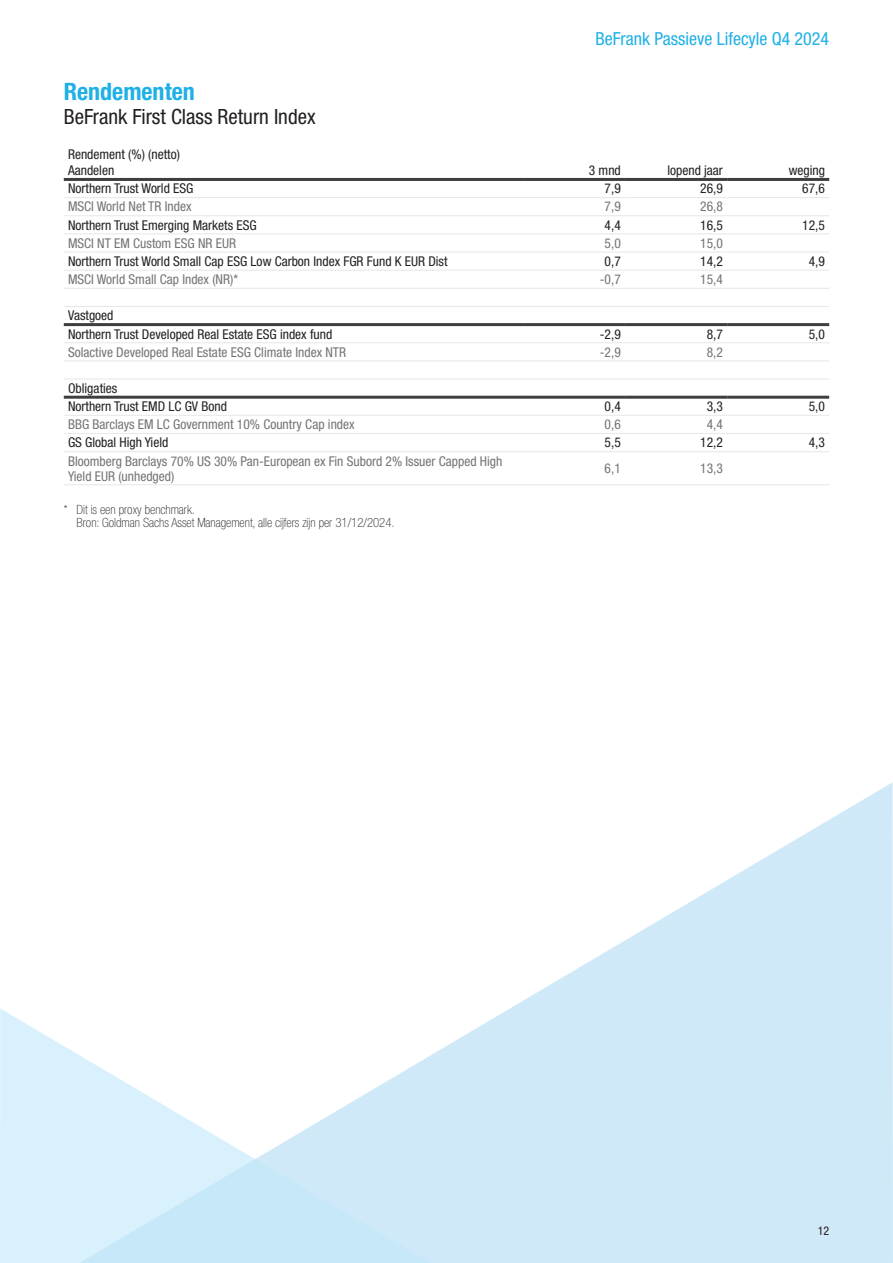
<style>
.page{position:relative;width:893px;height:1263px;background:#fff}
.page>*{position:absolute;margin:0;border:0;box-sizing:border-box;transform-origin:0 0}
.Tabeltekst_titel_16{font:700 condensed 24px "Helvetica Neue LT Std";color:#1fb0e6}
.Tabeltekst_ondertite{font:condensed 21px "Helvetica Neue LT Std";color:#231f20}
.t1{font:condensed 18px "Helvetica Neue LT Std";color:#1fb0e6}
.Tabeltekst_9_10_zwar{font:condensed 13.5px "Helvetica Neue LT Std";color:#231f20}
.Tabeltekst_9_10_zwar-2{font:condensed 13.5px/15px "Helvetica Neue LT Std";color:#737475}
.Bronvermelding_8_5_9{font:100 condensed 12.75px "Helvetica Neue LT Std";color:#231f20}
.t2{font:condensed 12px "Helvetica Neue LT Std";color:#231f20}
</style>
<div class="page">
<svg style="left:446px;top:782px;width:447px;height:481px;fill:#d0e9f8"></svg>
<svg style="left:1px;top:1009px;width:445px;height:254px"></svg>
<hr style="left:64px;top:197px;width:459px;height:1px;background:#e9e9e9">
<hr style="left:523px;top:197px;width:102px;height:1px;background:#e9e9e9">
<hr style="left:625px;top:197px;width:102px;height:1px;background:#e9e9e9">
<hr style="left:727px;top:197px;width:102px;height:1px;background:#e9e9e9">
<hr style="left:64px;top:215px;width:459px;height:1px;background:#e9e9e9">
<hr style="left:523px;top:215px;width:102px;height:1px;background:#e9e9e9">
<hr style="left:625px;top:215px;width:102px;height:1px;background:#e9e9e9">
<hr style="left:727px;top:215px;width:102px;height:1px;background:#e9e9e9">
<hr style="left:64px;top:415px;width:459px;height:1px;background:#e9e9e9">
<hr style="left:523px;top:415px;width:102px;height:1px;background:#e9e9e9">
<hr style="left:625px;top:415px;width:102px;height:1px;background:#e9e9e9">
<hr style="left:727px;top:415px;width:102px;height:1px;background:#e9e9e9">
<hr style="left:64px;top:178px;width:459px;height:3px;background:#3e3e3f">
<hr style="left:523px;top:178px;width:102px;height:3px;background:#3e3e3f">
<hr style="left:625px;top:178px;width:102px;height:3px;background:#3e3e3f">
<hr style="left:727px;top:178px;width:102px;height:3px;background:#3e3e3f">
<hr style="left:64px;top:396px;width:459px;height:3px;background:#3e3e3f">
<hr style="left:523px;top:396px;width:102px;height:3px;background:#3e3e3f">
<hr style="left:625px;top:396px;width:102px;height:3px;background:#3e3e3f">
<hr style="left:727px;top:396px;width:102px;height:3px;background:#3e3e3f">
<hr style="left:64px;top:306px;width:459px;height:1px;background:#e9e9e9">
<hr style="left:523px;top:306px;width:102px;height:1px;background:#e9e9e9">
<hr style="left:625px;top:306px;width:102px;height:1px;background:#e9e9e9">
<hr style="left:727px;top:306px;width:102px;height:1px;background:#e9e9e9">
<hr style="left:64px;top:323px;width:459px;height:3px;background:#3e3e3f">
<hr style="left:523px;top:323px;width:102px;height:3px;background:#3e3e3f">
<hr style="left:625px;top:323px;width:102px;height:3px;background:#3e3e3f">
<hr style="left:727px;top:323px;width:102px;height:3px;background:#3e3e3f">
<hr style="left:64px;top:378px;width:459px;height:2px;background:#e9e9e9">
<hr style="left:523px;top:378px;width:102px;height:2px;background:#e9e9e9">
<hr style="left:625px;top:378px;width:102px;height:2px;background:#e9e9e9">
<hr style="left:727px;top:378px;width:102px;height:2px;background:#e9e9e9">
<hr style="left:64px;top:233px;width:459px;height:1px;background:#e9e9e9">
<hr style="left:523px;top:233px;width:102px;height:1px;background:#e9e9e9">
<hr style="left:625px;top:233px;width:102px;height:1px;background:#e9e9e9">
<hr style="left:727px;top:233px;width:102px;height:1px;background:#e9e9e9">
<hr style="left:64px;top:251px;width:459px;height:2px;background:#e9e9e9">
<hr style="left:523px;top:251px;width:102px;height:2px;background:#e9e9e9">
<hr style="left:625px;top:251px;width:102px;height:2px;background:#e9e9e9">
<hr style="left:727px;top:251px;width:102px;height:2px;background:#e9e9e9">
<hr style="left:64px;top:270px;width:459px;height:1px;background:#e9e9e9">
<hr style="left:523px;top:270px;width:102px;height:1px;background:#e9e9e9">
<hr style="left:625px;top:270px;width:102px;height:1px;background:#e9e9e9">
<hr style="left:727px;top:270px;width:102px;height:1px;background:#e9e9e9">
<hr style="left:64px;top:288px;width:459px;height:1px;background:#e9e9e9">
<hr style="left:523px;top:288px;width:102px;height:1px;background:#e9e9e9">
<hr style="left:625px;top:288px;width:102px;height:1px;background:#e9e9e9">
<hr style="left:727px;top:288px;width:102px;height:1px;background:#e9e9e9">
<hr style="left:64px;top:342px;width:459px;height:1px;background:#e9e9e9">
<hr style="left:523px;top:342px;width:102px;height:1px;background:#e9e9e9">
<hr style="left:625px;top:342px;width:102px;height:1px;background:#e9e9e9">
<hr style="left:727px;top:342px;width:102px;height:1px;background:#e9e9e9">
<hr style="left:64px;top:360px;width:459px;height:1px;background:#e9e9e9">
<hr style="left:523px;top:360px;width:102px;height:1px;background:#e9e9e9">
<hr style="left:625px;top:360px;width:102px;height:1px;background:#e9e9e9">
<hr style="left:727px;top:360px;width:102px;height:1px;background:#e9e9e9">
<hr style="left:64px;top:433px;width:459px;height:1px;background:#e9e9e9">
<hr style="left:523px;top:433px;width:102px;height:1px;background:#e9e9e9">
<hr style="left:625px;top:433px;width:102px;height:1px;background:#e9e9e9">
<hr style="left:727px;top:433px;width:102px;height:1px;background:#e9e9e9">
<hr style="left:64px;top:451px;width:459px;height:1px;background:#e9e9e9">
<hr style="left:523px;top:451px;width:102px;height:1px;background:#e9e9e9">
<hr style="left:625px;top:451px;width:102px;height:1px;background:#e9e9e9">
<hr style="left:727px;top:451px;width:102px;height:1px;background:#e9e9e9">
<hr style="left:64px;top:484px;width:459px;height:1px;background:#e9e9e9">
<hr style="left:523px;top:484px;width:102px;height:1px;background:#e9e9e9">
<hr style="left:625px;top:484px;width:102px;height:1px;background:#e9e9e9">
<hr style="left:727px;top:484px;width:102px;height:1px;background:#e9e9e9">
<svg style="left:0;top:1008px;width:1px;height:255px"></svg>
<p class="Tabeltekst_titel_16" style="left:64px;top:77px;width:133px">Rendementen</p>
<p class="Tabeltekst_ondertite" style="left:64px;top:104px;width:253px">BeFrank First Class Return Index</p>
<h3 class="t1" style="left:595px;top:28px;width:235px">BeFrank Passieve Lifecyle Q4 2024</h3>
<p class="Tabeltekst_9_10_zwar" style="left:68px;top:146px;width:113px">Rendement (%) (netto)</p>
<p class="Tabeltekst_9_10_zwar" style="left:68px;top:163px;width:48px">Aandelen</p>
<p class="Tabeltekst_9_10_zwar" style="left:589px;top:163px;width:33px">3 mnd</p>
<p class="Tabeltekst_9_10_zwar" style="left:667px;top:163px;width:57px">lopend jaar</p>
<p class="Tabeltekst_9_10_zwar" style="left:789px;top:163px;width:38px">weging</p>
<p class="Tabeltekst_9_10_zwar" style="left:68px;top:181px;width:127px">Northern Trust World ESG</p>
<p class="Tabeltekst_9_10_zwar" style="left:605px;top:181px;width:18px">7,9</p>
<p class="Tabeltekst_9_10_zwar" style="left:700px;top:181px;width:24px">26,9</p>
<p class="Tabeltekst_9_10_zwar" style="left:802px;top:181px;width:24px">67,6</p>
<p class="Tabeltekst_9_10_zwar-2" style="left:68px;top:199px;width:125px">MSCI World Net TR Index</p>
<p class="Tabeltekst_9_10_zwar-2" style="left:605px;top:199px;width:18px">7,9</p>
<p class="Tabeltekst_9_10_zwar-2" style="left:700px;top:199px;width:24px">26,8</p>
<p class="Tabeltekst_9_10_zwar" style="left:68px;top:217px;width:190px">Northern Trust Emerging Markets ESG</p>
<p class="Tabeltekst_9_10_zwar" style="left:605px;top:217px;width:18px">4,4</p>
<p class="Tabeltekst_9_10_zwar" style="left:700px;top:217px;width:24px">16,5</p>
<p class="Tabeltekst_9_10_zwar" style="left:802px;top:217px;width:24px">12,5</p>
<p class="Tabeltekst_9_10_zwar-2" style="left:68px;top:235px;width:169px">MSCI NT EM Custom ESG NR EUR</p>
<p class="Tabeltekst_9_10_zwar-2" style="left:605px;top:235px;width:18px">5,0</p>
<p class="Tabeltekst_9_10_zwar-2" style="left:700px;top:235px;width:24px">15,0</p>
<p class="Tabeltekst_9_10_zwar" style="left:68px;top:253px;width:381px">Northern Trust World Small Cap ESG Low Carbon Index FGR Fund K EUR Dist</p>
<p class="Tabeltekst_9_10_zwar" style="left:605px;top:253px;width:18px">0,7</p>
<p class="Tabeltekst_9_10_zwar" style="left:700px;top:253px;width:24px">14,2</p>
<p class="Tabeltekst_9_10_zwar" style="left:809px;top:253px;width:18px">4,9</p>
<p class="Tabeltekst_9_10_zwar-2" style="left:68px;top:272px;width:172px">MSCI World Small Cap Index (NR)*</p>
<p class="Tabeltekst_9_10_zwar-2" style="left:600px;top:272px;width:22px">-0,7</p>
<p class="Tabeltekst_9_10_zwar-2" style="left:700px;top:272px;width:24px">15,4</p>
<p class="Tabeltekst_9_10_zwar" style="left:68px;top:308px;width:47px">Vastgoed</p>
<p class="Tabeltekst_9_10_zwar" style="left:68px;top:326px;width:266px">Northern Trust Developed Real Estate ESG index fund</p>
<p class="Tabeltekst_9_10_zwar" style="left:600px;top:326px;width:22px">-2,9</p>
<p class="Tabeltekst_9_10_zwar" style="left:707px;top:326px;width:18px">8,7</p>
<p class="Tabeltekst_9_10_zwar" style="left:809px;top:326px;width:18px">5,0</p>
<p class="Tabeltekst_9_10_zwar-2" style="left:68px;top:344px;width:280px">Solactive Developed Real Estate ESG Climate Index NTR</p>
<p class="Tabeltekst_9_10_zwar-2" style="left:600px;top:344px;width:22px">-2,9</p>
<p class="Tabeltekst_9_10_zwar-2" style="left:707px;top:344px;width:18px">8,2</p>
<p class="Tabeltekst_9_10_zwar" style="left:68px;top:380px;width:51px">Obligaties</p>
<p class="Tabeltekst_9_10_zwar" style="left:68px;top:398px;width:160px">Northern Trust EMD LC GV Bond</p>
<p class="Tabeltekst_9_10_zwar" style="left:605px;top:398px;width:18px">0,4</p>
<p class="Tabeltekst_9_10_zwar" style="left:707px;top:398px;width:18px">3,3</p>
<p class="Tabeltekst_9_10_zwar" style="left:809px;top:398px;width:18px">5,0</p>
<p class="Tabeltekst_9_10_zwar-2" style="left:68px;top:417px;width:288px">BBG Barclays EM LC Government 10% Country Cap index</p>
<p class="Tabeltekst_9_10_zwar-2" style="left:605px;top:417px;width:18px">0,6</p>
<p class="Tabeltekst_9_10_zwar-2" style="left:707px;top:417px;width:18px">4,4</p>
<p class="Tabeltekst_9_10_zwar" style="left:68px;top:435px;width:102px">GS Global High Yield</p>
<p class="Tabeltekst_9_10_zwar" style="left:605px;top:435px;width:18px">5,5</p>
<p class="Tabeltekst_9_10_zwar" style="left:700px;top:435px;width:24px">12,2</p>
<p class="Tabeltekst_9_10_zwar" style="left:809px;top:435px;width:18px">4,3</p>
<p class="Tabeltekst_9_10_zwar-2" style="left:68px;top:453px;width:436px">Bloomberg Barclays 70% US 30% Pan-European ex Fin Subord 2% Issuer Capped High<br>Yield EUR (unhedged)</p>
<p class="Tabeltekst_9_10_zwar-2" style="left:605px;top:461px;width:18px">6,1</p>
<p class="Tabeltekst_9_10_zwar-2" style="left:700px;top:461px;width:24px">13,3</p>
<p class="Bronvermelding_8_5_9" style="left:64px;top:502px;width:133px">* Dit is een proxy benchmark.</p>
<p class="Bronvermelding_8_5_9" style="left:77px;top:516px;width:319px">Bron: Goldman Sachs Asset Management, alle cijfers zijn per 31/12/2024.</p>
<p class="t2" style="left:818px;top:1224px;width:13px">12</p>
</div>
